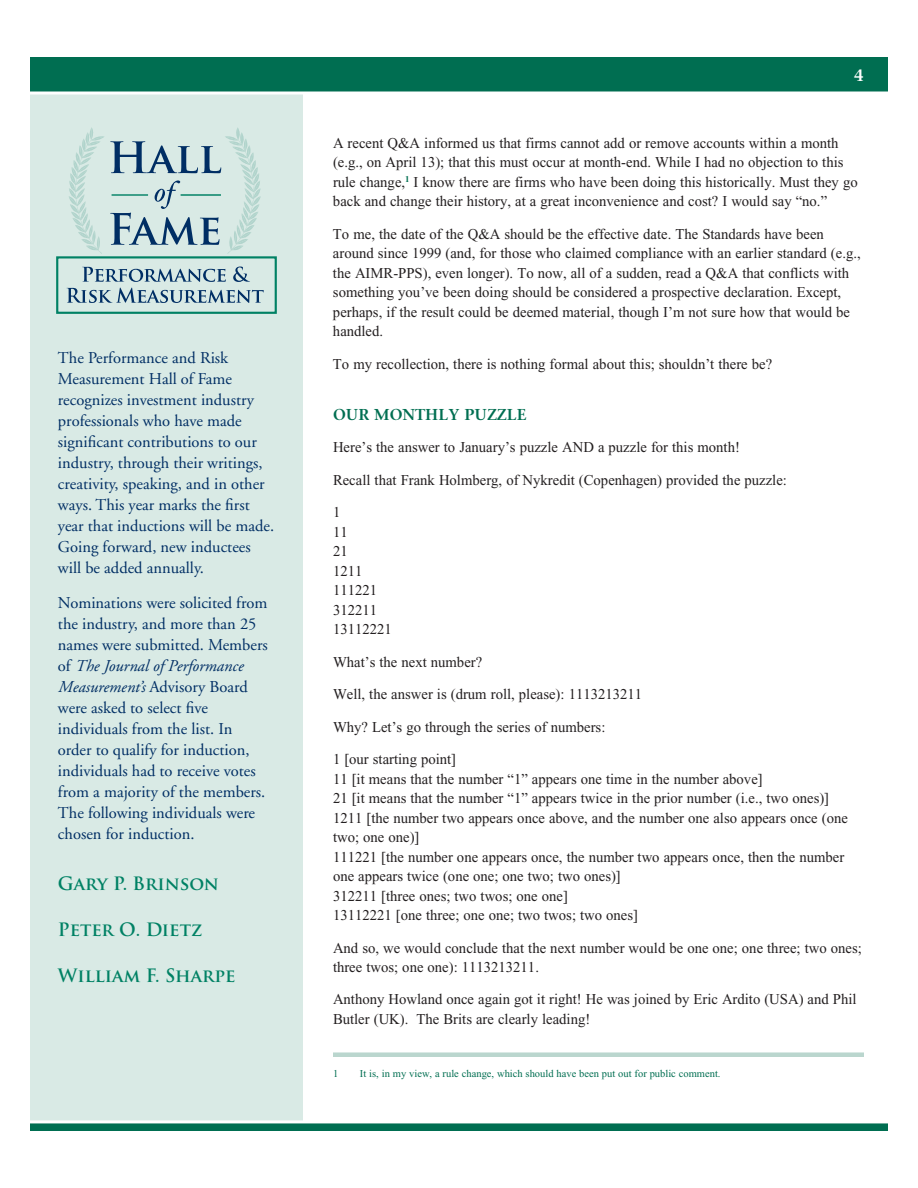
<style>
.page{position:relative;width:918px;height:1188px;background:#fff}
.page>*{position:absolute;margin:0;border:0;box-sizing:border-box;transform-origin:0 0}
.t1{font:700 18px "Trajan Pro";color:#008164}
.t2{font:16.5px/21px "Adobe Garamond";color:#002e64}
.t3{font:600 16.5px "Stone Serif";color:#fff}
.t4{font:600 15.75px "Stone Serif";color:#006e51}
.t5{font:15px/19.5px "Times New Roman";color:#231f20}
.t6{font:10.5px "Times New Roman";color:#006e51}
.s1{font-style:italic}
</style>
<div class="page">
<div style="left:27px;top:84px;width:279px;height:1050px;background:#d9eae5;border:3px solid #fff"></div>
<div style="left:27px;top:54px;width:864px;height:40px;background:#006e51;border:3px solid #fff"></div>
<div style="left:27px;top:1120px;width:864px;height:14px;background:#006e51;border:3px solid #fff"></div>
<div style="left:333px;top:1052px;width:531px;height:5px;background:#bad6ce"></div>
<div style="left:56px;top:256px;width:221px;height:58px;border:2px solid #008164"></div>
<svg style="left:82px;top:267px;width:144px;height:15px"></svg>
<svg style="left:233px;top:267px;width:17px;height:15px"></svg>
<svg style="left:67px;top:288px;width:197px;height:15px"></svg>
<svg style="left:69px;top:127px;width:192px;height:127px"></svg>
<hr style="left:112px;top:194px;width:36px;height:2px;background:#008164">
<hr style="left:181px;top:194px;width:40px;height:2px;background:#008164">
<p class="t2" style="left:58px;top:348px;width:218px">The Performance and Risk<br>Measurement Hall of Fame recognizes investment industry professionals who have made significant contributions to our industry, through their writings, creativity, speaking, and in other ways. This year marks the first year that inductions will be made.<br>Going forward, new inductees will be added annually.</p>
<p class="t2" style="left:58px;top:592px;width:211px">Nominations were solicited from the industry, and more than 25 names were submitted. Members of <span class="s1">The Journal of Performance<br>Measurement’s</span> Advisory Board were asked to select five individuals from the list. In order to qualify for induction, individuals had to receive votes from a majority of the members.<br>The following individuals were chosen for induction.</p>
<p class="t1" style="left:58px;top:872px;width:163px">Gary P. Brinson</p>
<p class="t1" style="left:58px;top:918px;width:146px">Peter O. Dietz</p>
<p class="t1" style="left:58px;top:964px;width:179px">William F. Sharpe</p>
<p class="t3" style="left:854px;top:65px;width:11px">4</p>
<p class="t5" style="left:333px;top:133px;width:526px">A recent Q&amp;A informed us that firms cannot add or remove accounts within a month (e.g., on April 13); that this must occur at month-end. While I had no objection to this rule change,<sup>1</sup> I know there are firms who have been doing this historically. Must they go back and change their history, at a great inconvenience and cost? I would say “no.”</p>
<p class="t5" style="left:333px;top:224px;width:529px">To me, the date of the Q&amp;A should be the effective date. The Standards have been around since 1999 (and, for those who claimed compliance with an earlier standard (e.g., the AIMR-PPS), even longer). To now, all of a sudden, read a Q&amp;A that conflicts with something you’ve been doing should be considered a prospective declaration. Except, perhaps, if the result could be deemed material, though I’m not sure how that would be handled.</p>
<p class="t5" style="left:333px;top:354px;width:441px">To my recollection, there is nothing formal about this; shouldn’t there be?</p>
<p class="t4" style="left:333px;top:405px;width:194px">OUR MONTHLY PUZZLE</p>
<p class="t5" style="left:333px;top:431px;width:456px;line-height:32.4px">Here’s the answer to January’s puzzle AND a puzzle for this month!<br>Recall that Frank Holmberg, of Nykredit (Copenhagen) provided the puzzle:<br>1</p>
<p class="t5" style="left:333px;top:522px;width:60px">11<br>21<br>1211<br>111221<br>312211<br>13112221</p>
<p class="t5" style="left:333px;top:646px;width:311px;line-height:32.4px">What’s the next number?<br>Well, the answer is (drum roll, please): 1113213211<br>Why? Let’s go through the series of numbers:<br>1 [our starting point]</p>
<p class="t5" style="left:333px;top:769px;width:517px">11 [it means that the number “1” appears one time in the number above]<br>21 [it means that the number “1” appears twice in the prior number (i.e., two ones)] 1211 [the number two appears once above, and the number one also appears once (one two; one one)]<br>111221 [the number one appears once, the number two appears once, then the number one appears twice (one one; one two; two ones)]<br>312211 [three ones; two twos; one one]<br>13112221 [one three; one one; two twos; two ones]</p>
<p class="t5" style="left:333px;top:938px;width:530px">And so, we would conclude that the next number would be one one; one three; two ones; three twos; one one): 1113213211.</p>
<p class="t5" style="left:333px;top:990px;width:525px">Anthony Howland once again got it right! He was joined by Eric Ardito (USA) and Phil<br>Butler (UK). The Brits are clearly leading!</p>
<p class="t6" style="left:333px;top:1068px;width:7px">1</p>
<p class="t6" style="left:360px;top:1068px;width:362px">It is, in my view, a rule change, which should have been put out for public comment.</p>
</div>
